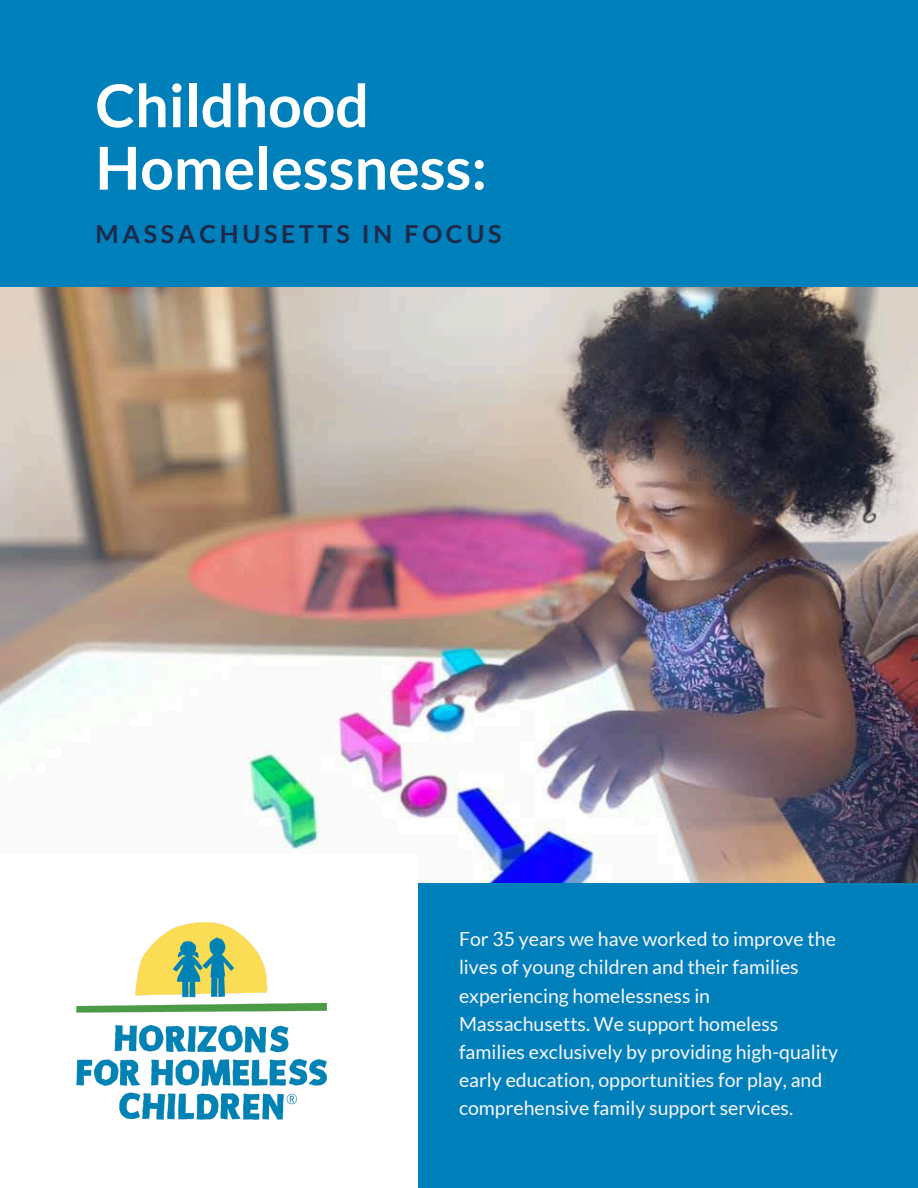
<style>
.page{position:relative;width:918px;height:1188px;background:#0080bb}
.page>*{position:absolute;margin:0;border:0;box-sizing:border-box;transform-origin:0 0}
.t1{font:700 59.1px/62.4px "Lato";color:#fff}
.t2{font:700 24.9px "Lato";letter-spacing:.15em;color:#1d294a}
.t3{font:19.5px/28.2px "Lato";color:#fbf7ff}
</style>
<div class="page">
<img style="left:0;top:288px;width:918px;height:595px">
<div style="left:0;top:854px;width:418px;height:334px;background:#fff"></div>
<img style="left:77px;top:922px;width:250px;height:197px">
<p class="t1" style="left:95px;top:73px;width:393px">Childhood<br>Homelessness:</p>
<h2 class="t2" style="left:95px;top:218px;width:408px">MASSACHUSETTS IN FOCUS</h2>
<p class="t3" style="left:459px;top:925px;width:380px">For 35 years we have worked to improve the lives of young children and their families experiencing homelessness in Massachusetts. We support homeless families exclusively by providing high-quality early education, opportunities for play, and comprehensive family support services.</p>
</div>
